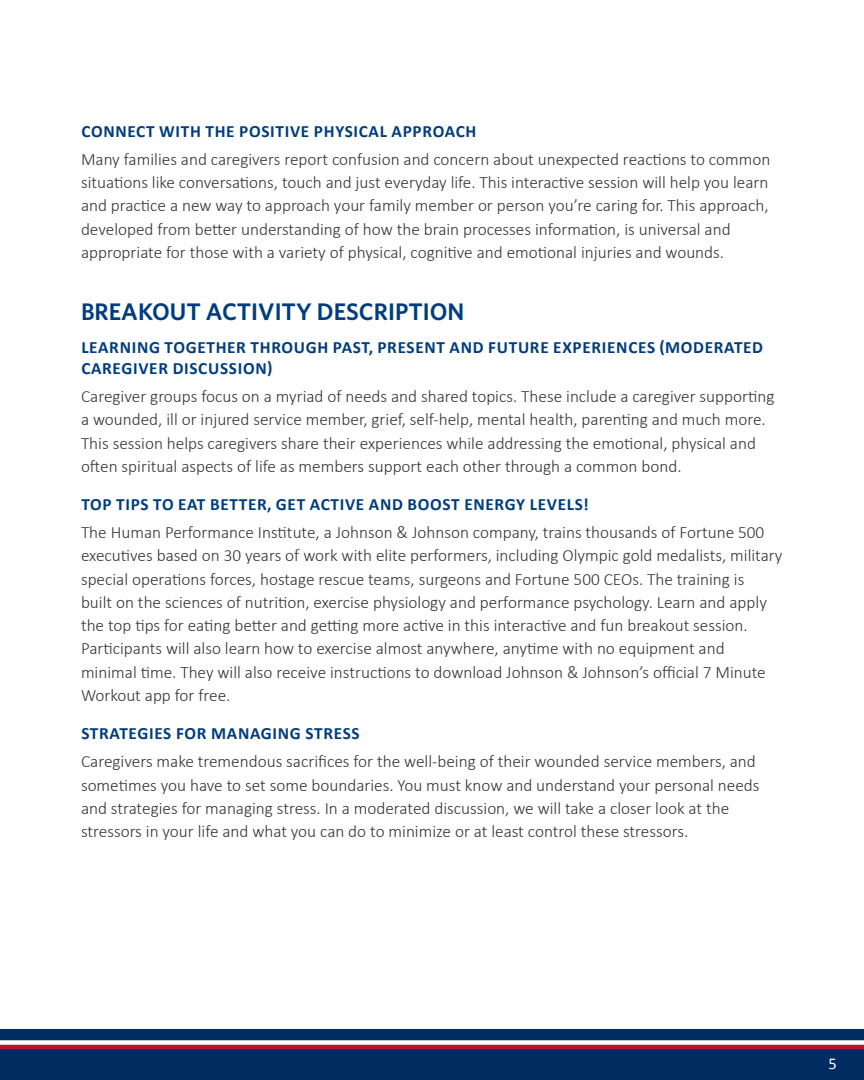
<style>
.page{position:relative;width:864px;height:1080px;background:#fff}
.page>*{position:absolute;margin:0;border:0;box-sizing:border-box;transform-origin:0 0}
.t1{font:600 24px "Whitney";color:#013d7d}
.Body_-_session_descr{font:300 17.25px/23.2px "Calibri";color:#363536}
.H2_session_titles{font:700 17.25px/20.7px "Calibri";letter-spacing:.04em;color:#013d7d}
.t2{font:16.5px "Calibri";color:#fff}
</style>
<div class="page">
<div style="left:0;top:1029px;width:864px;height:51px;background:#002c62"></div>
<hr style="left:0;top:1045px;width:864px;height:4px;background:#c3102f">
<div style="left:0;top:1040px;width:864px;height:5px;background:#fff"></div>
<p class="H2_session_titles" style="left:81px;top:121px;width:397px">CONNECT WITH THE POSITIVE PHYSICAL APPROACH</p>
<p class="Body_-_session_descr" style="left:81px;top:147px;width:691px">Many families and caregivers report confusion and concern about unexpected reactions to common situations like conversations, touch and just everyday life. This interactive session will help you learn and practice a new way to approach your family member or person you’re caring for. This approach, developed from better understanding of how the brain processes information, is universal and appropriate for those with a variety of physical, cognitive and emotional injuries and wounds.</p>
<h1 class="t1" style="left:81px;top:296px;width:385px">BREAKOUT ACTIVITY DESCRIPTION</h1>
<p class="H2_session_titles" style="left:81px;top:337px;width:683px">LEARNING TOGETHER THROUGH PAST, PRESENT AND FUTURE EXPERIENCES (MODERATED<br>CAREGIVER DISCUSSION)</p>
<p class="Body_-_session_descr" style="left:81px;top:384px;width:695px">Caregiver groups focus on a myriad of needs and shared topics. These include a caregiver supporting a wounded, ill or injured service member, grief, self-help, mental health, parenting and much more.<br>This session helps caregivers share their experiences while addressing the emotional, physical and often spiritual aspects of life as members support each other through a common bond.</p>
<p class="H2_session_titles" style="left:81px;top:494px;width:509px">TOP TIPS TO EAT BETTER, GET ACTIVE AND BOOST ENERGY LEVELS!</p>
<p class="Body_-_session_descr" style="left:81px;top:520px;width:703px">The Human Performance Institute, a Johnson &amp; Johnson company, trains thousands of Fortune 500 executives based on 30 years of work with elite performers, including Olympic gold medalists, military special operations forces, hostage rescue teams, surgeons and Fortune 500 CEOs. The training is<br>built on the sciences of nutrition, exercise physiology and performance psychology. Learn and apply the top tips for eating better and getting more active in this interactive and fun breakout session.<br>Participants will also learn how to exercise almost anywhere, anytime with no equipment and minimal time. They will also receive instructions to download Johnson &amp; Johnson’s official 7 Minute Workout app for free.</p>
<p class="H2_session_titles" style="left:81px;top:723px;width:280px">STRATEGIES FOR MANAGING STRESS</p>
<p class="Body_-_session_descr" style="left:81px;top:749px;width:680px">Caregivers make tremendous sacrifices for the well-being of their wounded service members, and sometimes you have to set some boundaries. You must know and understand your personal needs and strategies for managing stress. In a moderated discussion, we will take a closer look at the stressors in your life and what you can do to minimize or at least control these stressors.</p>
<p class="t2" style="left:829px;top:1053px;width:10px">5</p>
</div>
